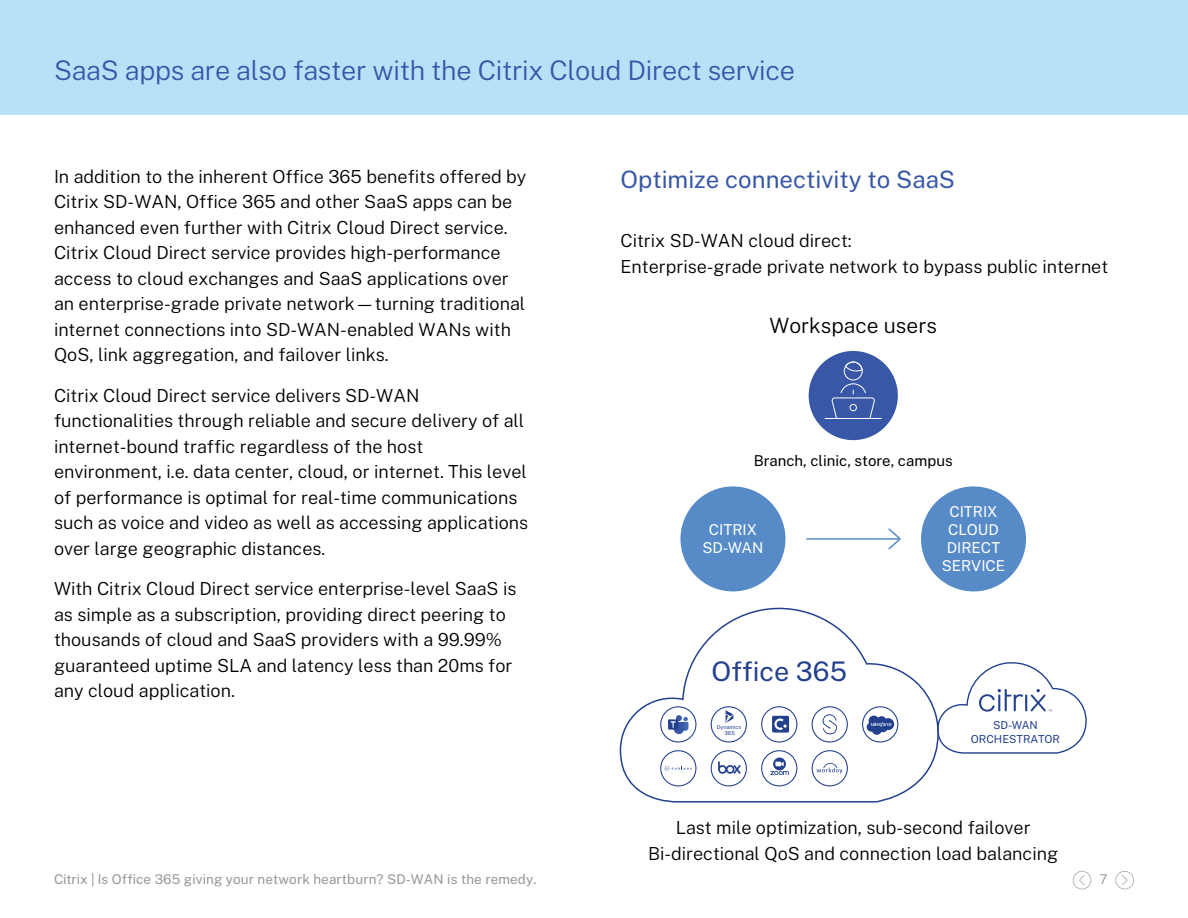
<style>
.page{position:relative;width:1188px;height:918px;background:#fff}
.page>*{position:absolute;margin:0;border:0;box-sizing:border-box;transform-origin:0 0}
.t1{font:300 27px "Public Sans";letter-spacing:-.01em;color:#3857a7}
.t2{font:27px "Public Sans";color:#22408d}
.t3{font:24px "Public Sans";color:#3857a7}
.t4{font:300 21px "Public Sans";color:#000}
.t5{font:300 18px/25.5px "Public Sans";color:#000}
.t6{font:15px/18px "Public Sans";color:#fff;text-align:center}
.t7{font:15px "Public Sans";color:#000}
.t8{font:13.5px "Public Sans";letter-spacing:.005em;color:#979797}
.t9{font:300 13.5px "Public Sans";color:#979797}
.t10{font:10.95px/13.2px "Public Sans";color:#22408d;text-align:center}
.t11{font:5.4px/6.4px "Public Sans";color:#22408d;text-align:center}
</style>
<div class="page">
<svg style="left:1073px;top:871px;width:18px;height:18px"></svg>
<svg style="left:1116px;top:871px;width:18px;height:18px"></svg>
<div style="left:809px;top:351px;width:89px;height:89px;background:#3857a7;border-radius:50%"></div>
<hr style="left:825px;top:418px;width:56px;height:1px;background:#fff">
<svg style="left:844px;top:361px;width:19px;height:11px"></svg>
<div style="left:844px;top:362px;width:19px;height:18px;border:1px solid #fff;border-radius:50%"></div>
<svg style="left:831px;top:383px;width:44px;height:35px"></svg>
<div style="left:680px;top:486px;width:105px;height:105px;background:#568bc8;border-radius:50%"></div>
<div style="left:921px;top:486px;width:105px;height:105px;background:#568bc8;border-radius:50%"></div>
<hr style="left:807px;top:538px;width:93px;height:2px;background:#568bc8">
<svg style="left:887px;top:528px;width:14px;height:22px"></svg>
<svg style="left:940px;top:662px;width:147px;height:92px"></svg>
<svg style="left:619px;top:607px;width:321px;height:196px"></svg>
<svg style="left:668px;top:715px;width:20px;height:19px"></svg>
<div style="left:660px;top:706px;width:36px;height:37px;border:1px solid #22408d;border-radius:50%"></div>
<svg style="left:726px;top:710px;width:7px;height:13px"></svg>
<div style="left:711px;top:706px;width:36px;height:37px;border:1px solid #22408d;border-radius:50%"></div>
<svg style="left:772px;top:716px;width:17px;height:17px"></svg>
<div style="left:761px;top:706px;width:36px;height:37px;border:1px solid #22408d;border-radius:50%"></div>
<svg style="left:822px;top:715px;width:15px;height:19px"></svg>
<div style="left:812px;top:706px;width:36px;height:37px;border:1px solid #22408d;border-radius:50%"></div>
<svg style="left:867px;top:716px;width:27px;height:19px"></svg>
<div style="left:862px;top:706px;width:36px;height:37px;border:1px solid #22408d;border-radius:50%"></div>
<svg style="left:664px;top:766px;width:29px;height:5px"></svg>
<div style="left:660px;top:750px;width:36px;height:36px;border:1px solid #22408d;border-radius:50%"></div>
<svg style="left:718px;top:761px;width:23px;height:13px"></svg>
<div style="left:711px;top:750px;width:36px;height:36px;border:1px solid #22408d;border-radius:50%"></div>
<svg style="left:770px;top:758px;width:19px;height:17px"></svg>
<div style="left:761px;top:750px;width:36px;height:36px;border:1px solid #22408d;border-radius:50%"></div>
<svg style="left:817px;top:763px;width:26px;height:11px"></svg>
<div style="left:812px;top:750px;width:36px;height:36px;border:1px solid #22408d;border-radius:50%"></div>
<div style="left:0;top:0;width:1188px;height:115px;background:#b8e1f8"></div>
<h1 class="t1" style="left:54px;top:50px;width:743px">SaaS apps are also faster with the Citrix Cloud Direct service</h1>
<p class="t5" style="left:54px;top:162px;width:474px">In addition to the inherent Office 365 benefits offered by Citrix SD-WAN, Office 365 and other SaaS apps can be enhanced even further with Citrix Cloud Direct service.<br>Citrix Cloud Direct service provides high-performance access to cloud exchanges and SaaS applications over an enterprise-grade private network—turning traditional internet connections into SD-WAN-enabled WANs with QoS, link aggregation, and failover links.</p>
<p class="t5" style="left:54px;top:381px;width:476px">Citrix Cloud Direct service delivers SD-WAN functionalities through reliable and secure delivery of all internet-bound traffic regardless of the host environment, i.e. data center, cloud, or internet. This level of performance is optimal for real-time communications such as voice and video as well as accessing applications over large geographic distances.</p>
<p class="t5" style="left:54px;top:575px;width:464px">With Citrix Cloud Direct service enterprise-level SaaS is as simple as a subscription, providing direct peering to thousands of cloud and SaaS providers with a 99.99% guaranteed uptime SLA and latency less than 20ms for any cloud application.</p>
<h2 class="t3" style="left:620px;top:162px;width:336px">Optimize connectivity to SaaS</h2>
<p class="t5" style="left:620px;top:227px;width:489px">Citrix SD-WAN cloud direct:<br>Enterprise-grade private network to bypass public internet</p>
<p class="t4" style="left:769px;top:310px;width:169px">Workspace users</p>
<p class="t7" style="left:754px;top:449px;width:200px">Branch, clinic, store, campus</p>
<p class="t6" style="left:702px;top:519px;width:63px">CITRIX<br>SD-WAN</p>
<h1 class="t2" style="left:712px;top:652px;width:137px">Office 365</h1>
<p class="t11" style="left:717px;top:723px;width:26px">Dynamics<br>365</p>
<p class="t6" style="left:942px;top:501px;width:65px">CITRIX<br>CLOUD<br>DIRECT<br>SERVICE</p>
<p class="t10" style="left:971px;top:718px;width:91px">SD-WAN<br>ORCHESTRATOR</p>
<p class="t5" style="left:648px;top:814px;width:412px;text-align:center">Last mile optimization, sub-second failover<br>Bi-directional QoS and connection load balancing</p>
<p class="t8" style="left:54px;top:869px;width:484px">Citrix | Is Office 365 giving your network heartburn? SD-WAN is the remedy.</p>
<p class="t9" style="left:1099px;top:870px;width:10px">7</p>
</div>
